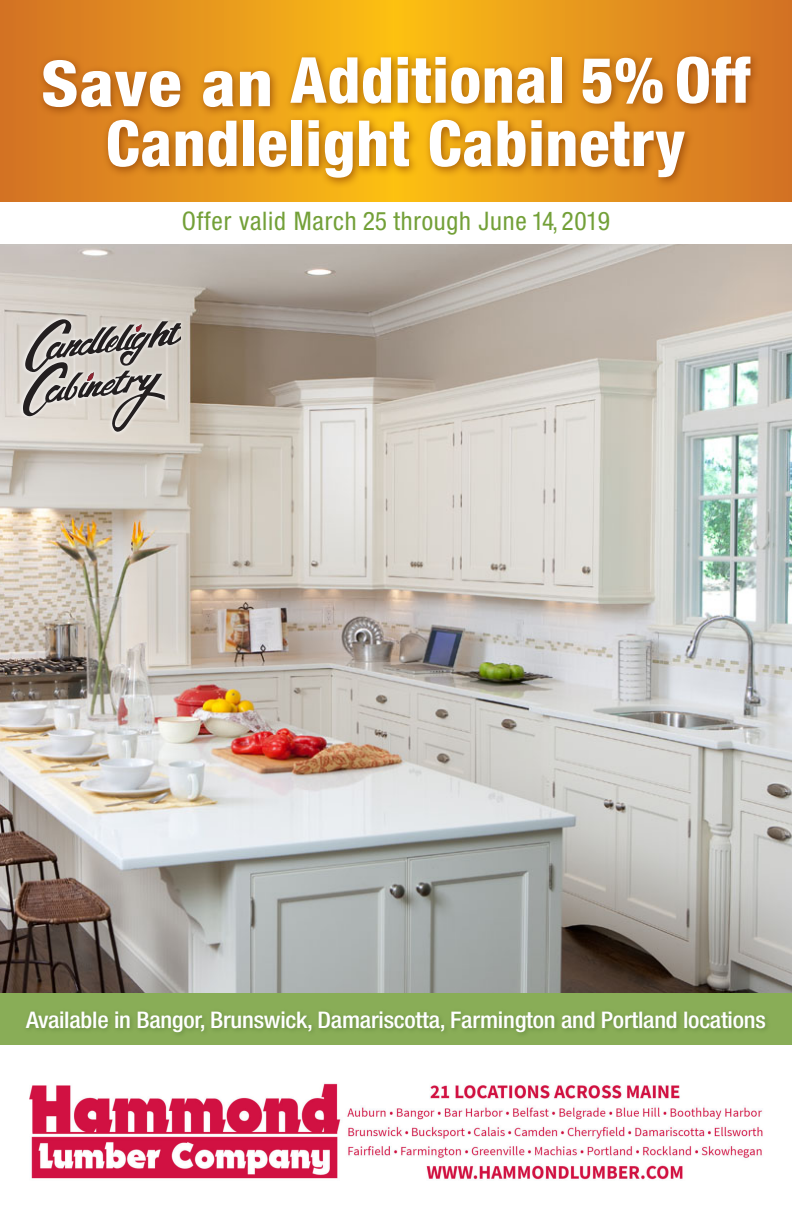
<style>
.page{position:relative;width:792px;height:1224px;background:#fff}
.page>*{position:absolute;margin:0;border:0;box-sizing:border-box;transform-origin:0 0}
.t1{font:800 condensed 63.5px/63.2px "Helvetica Neue";letter-spacing:.01em;color:#fff;text-align:center;scale:1.1 1}
.t2{font:condensed 25.6px "Helvetica Neue";letter-spacing:.03em;color:#73a038}
.t3{font:500 condensed 22.9px "Helvetica Neue";letter-spacing:-.01em;color:#fff;scale:1.07 1}
</style>
<div class="page">
<img style="left:0;top:244px;width:792px;height:749px">
<div style="left:0;top:993px;width:792px;height:52px;background:#89ad57"></div>
<div style="left:18px;top:315px;width:167px;height:121px;background:#fff;opacity:.95"></div>
<svg style="left:23px;top:319px;width:157px;height:113px;background:#b0aba5"></svg>
<div style="left:23px;top:1008px;width:748px;height:30px;background:#82a652"></div>
<img style="left:30px;top:1083px;width:733px;height:97px">
<div style="left:0;top:0;width:396px;height:216px;background:linear-gradient(to right,#d27025,#fcbf14)"></div>
<div style="left:393px;top:0;width:399px;height:216px;background:linear-gradient(to right,#fcbf14,#d26f26)"></div>
<div style="left:37px;top:50px;width:724px;height:138px;background:#7d3000;opacity:.65"></div>
<div style="left:0;top:202px;width:792px;height:42px;background:#fff"></div>
<h1 class="t1" style="left:41px;top:48px;width:646px">Save an Additional 5% Off<br>Candlelight Cabinetry</h1>
<p class="t2" style="left:182px;top:206px;width:430px">Offer valid March 25 through June 14, 2019</p>
<p class="t3" style="left:26px;top:1006px;width:693px">Available in Bangor, Brunswick, Damariscotta, Farmington and Portland locations</p>
</div>
